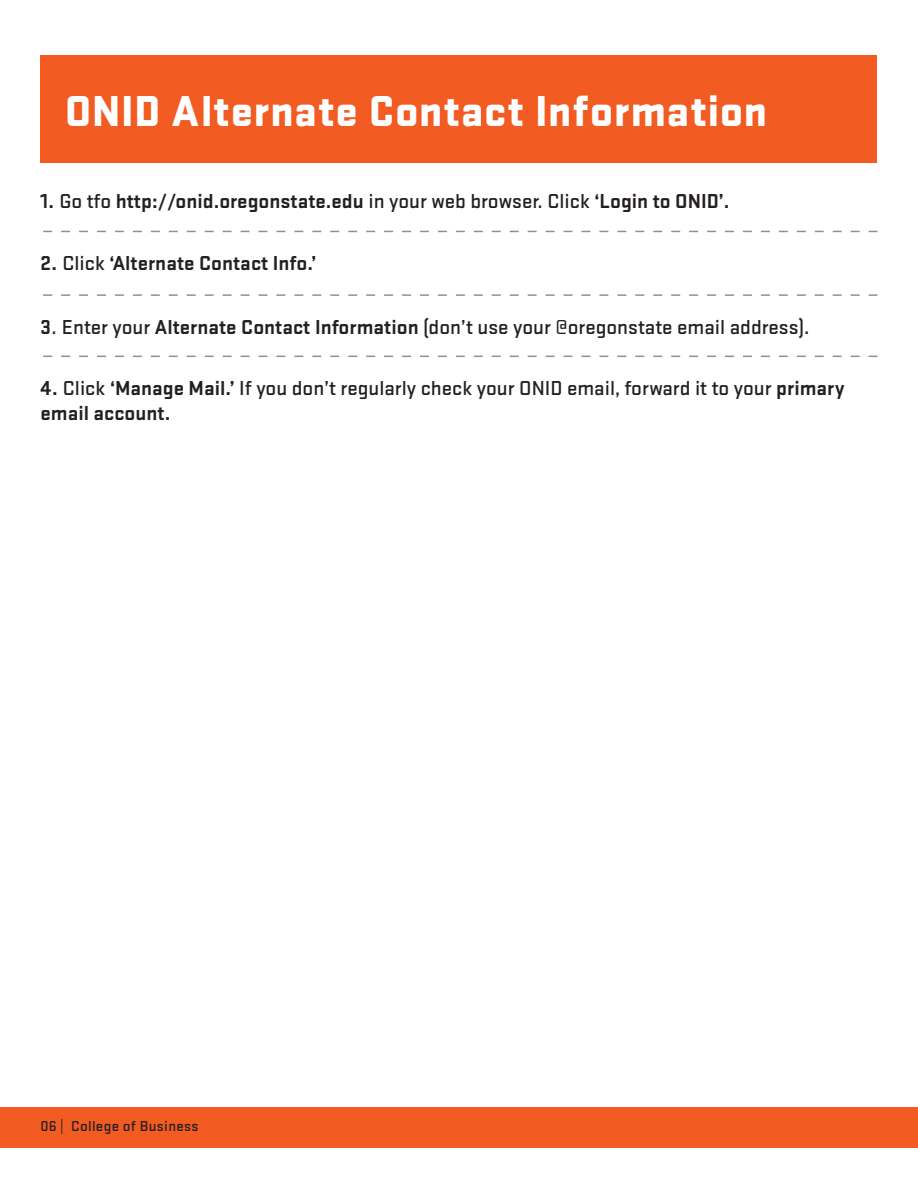
<style>
.page{position:relative;width:918px;height:1188px;background:#fff}
.page>*{position:absolute;margin:0;border:0;box-sizing:border-box;transform-origin:0 0}
.t1{font:900 45px "Stratum 2";letter-spacing:.015em;color:#fff}
.Body_Type{font:500 21px/25.2px "Stratum 2";color:#231f20}
.Body_Type-2{font:700 21px "Stratum 2";color:#231f20}
.t2{font:500 15px "Stratum 2";letter-spacing:.02em;color:#231f20}
.s1{font-weight:500}
.s2{font-weight:700}
</style>
<div class="page">
<div style="left:0;top:1107px;width:918px;height:41px;background:#f25b21"></div>
<div style="left:40px;top:55px;width:838px;height:108px;background:#f25b21"></div>
<svg style="left:43px;top:231px;width:835px;height:1px"></svg>
<svg style="left:43px;top:294px;width:835px;height:2px"></svg>
<svg style="left:43px;top:356px;width:835px;height:1px"></svg>
<p class="t1" style="left:65px;top:78px;width:704px">ONID Alternate Contact Information</p>
<p class="Body_Type-2" style="left:40px;top:187px;width:690px">1. <span class="s1">Go tfo</span> http://onid.oregonstate.edu <span class="s1">in your web browser. Click</span> ‘Login to ONID’.</p>
<p class="Body_Type-2" style="left:40px;top:249px;width:278px">2. <span class="s1">Click</span> ‘Alternate Contact Info.’</p>
<p class="Body_Type" style="left:40px;top:313px;width:771px"><span class="s2">3</span>. Enter your <span class="s2">Alternate Contact Information</span> (don’t use your @oregonstate email address).</p>
<p class="Body_Type" style="left:40px;top:374px;width:805px"><span class="s2">4.</span> Click <span class="s2">‘Manage Mail.’</span> If you don’t regularly check your ONID email, forward it to your <span class="s2">primary email account.</span></p>
<p class="t2" style="left:40px;top:1116px;width:160px">06 | College of Business</p>
</div>
